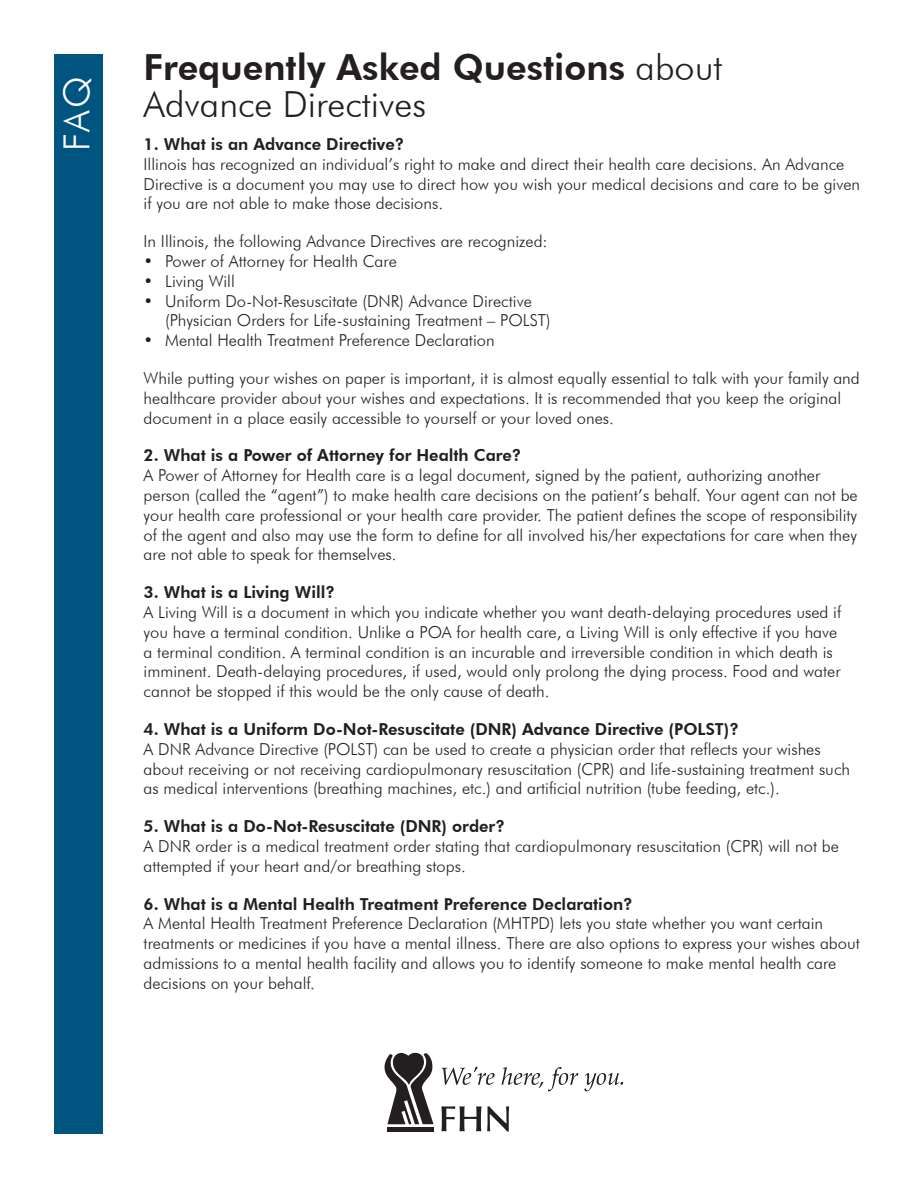
<style>
.page{position:relative;width:918px;height:1188px;background:#fff}
.page>*{position:absolute;margin:0;border:0;box-sizing:border-box;transform-origin:0 0}
.t1{font:800 36px/37.5px "Futura BT";color:#231f20}
.t2{font:300 36px "Futura BT";color:#fff}
.t3{font:300 16.5px/19.8px "Futura BT";color:#231f20}
.t4{font:800 16.5px "Futura BT";color:#231f20}
.s1{font-weight:300}
</style>
<div class="page">
<hr style="left:387px;top:1127px;width:47px;height:4px;background:#231f20">
<svg style="left:385px;top:1053px;width:49px;height:71px"></svg>
<svg style="left:441px;top:1106px;width:40px;height:25px"></svg>
<svg style="left:487px;top:1106px;width:22px;height:26px"></svg>
<svg style="left:442px;top:1067px;width:53px;height:18px"></svg>
<svg style="left:501px;top:1067px;width:77px;height:24px"></svg>
<svg style="left:584px;top:1073px;width:39px;height:18px"></svg>
<div style="left:54px;top:54px;width:49px;height:1080px;background:#005480"></div>
<h1 class="t2" style="left:55px;top:151px;width:76px;rotate:-90deg">FAQ</h1>
<h1 class="t1" style="left:144px;top:48px;width:580px">Frequently Asked Questions <span class="s1">about<br>Advance Directives</span></h1>
<p class="t4" style="left:144px;top:134px;width:262px">1. What is an Advance Directive?</p>
<p class="t3" style="left:144px;top:154px;width:718px">Illinois has recognized an individual’s right to make and direct their health care decisions. An Advance<br>Directive is a document you may use to direct how you wish your medical decisions and care to be given if you are not able to make those decisions.</p>
<p class="t3" style="left:144px;top:231px;width:406px">In Illinois, the following Advance Directives are recognized:</p>
<p class="t3" style="left:144px;top:251px;width:255px">• Power of Attorney for Health Care</p>
<p class="t3" style="left:144px;top:271px;width:93px">• Living Will</p>
<p class="t3" style="left:165px;top:291px;width:387px;text-indent:-22px">• Uniform Do-Not-Resuscitate (DNR) Advance Directive (Physician Orders for Life-sustaining Treatment – POLST)</p>
<p class="t3" style="left:144px;top:330px;width:353px">• Mental Health Treatment Preference Declaration</p>
<p class="t3" style="left:144px;top:368px;width:718px">While putting your wishes on paper is important, it is almost equally essential to talk with your family and healthcare provider about your wishes and expectations. It is recommended that you keep the original document in a place easily accessible to yourself or your loved ones.</p>
<p class="t4" style="left:144px;top:446px;width:379px">2. What is a Power of Attorney for Health Care?</p>
<p class="t3" style="left:144px;top:465px;width:716px">A Power of Attorney for Health care is a legal document, signed by the patient, authorizing another person (called the “agent”) to make health care decisions on the patient’s behalf. Your agent can not be your health care professional or your health care provider. The patient defines the scope of responsibility of the agent and also may use the form to define for all involved his/her expectations for care when they are not able to speak for themselves.</p>
<p class="t4" style="left:144px;top:582px;width:193px">3. What is a Living Will?</p>
<p class="t3" style="left:144px;top:602px;width:699px">A Living Will is a document in which you indicate whether you want death-delaying procedures used if you have a terminal condition. Unlike a POA for health care, a Living Will is only effective if you have a terminal condition. A terminal condition is an incurable and irreversible condition in which death is imminent. Death-delaying procedures, if used, would only prolong the dying process. Food and water cannot be stopped if this would be the only cause of death.</p>
<p class="t4" style="left:144px;top:719px;width:597px">4. What is a Uniform Do-Not-Resuscitate (DNR) Advance Directive (POLST)?</p>
<p class="t3" style="left:144px;top:739px;width:708px">A DNR Advance Directive (POLST) can be used to create a physician order that reflects your wishes about receiving or not receiving cardiopulmonary resuscitation (CPR) and life-sustaining treatment such as medical interventions (breathing machines, etc.) and artificial nutrition (tube feeding, etc.).</p>
<p class="t4" style="left:144px;top:816px;width:363px">5. What is a Do-Not-Resuscitate (DNR) order?</p>
<p class="t3" style="left:144px;top:836px;width:697px">A DNR order is a medical treatment order stating that cardiopulmonary resuscitation (CPR) will not be attempted if your heart and/or breathing stops.</p>
<p class="t4" style="left:144px;top:894px;width:491px">6. What is a Mental Health Treatment Preference Declaration?</p>
<p class="t3" style="left:144px;top:914px;width:718px">A Mental Health Treatment Preference Declaration (MHTPD) lets you state whether you want certain treatments or medicines if you have a mental illness. There are also options to express your wishes about admissions to a mental health facility and allows you to identify someone to make mental health care decisions on your behalf.</p>
</div>
